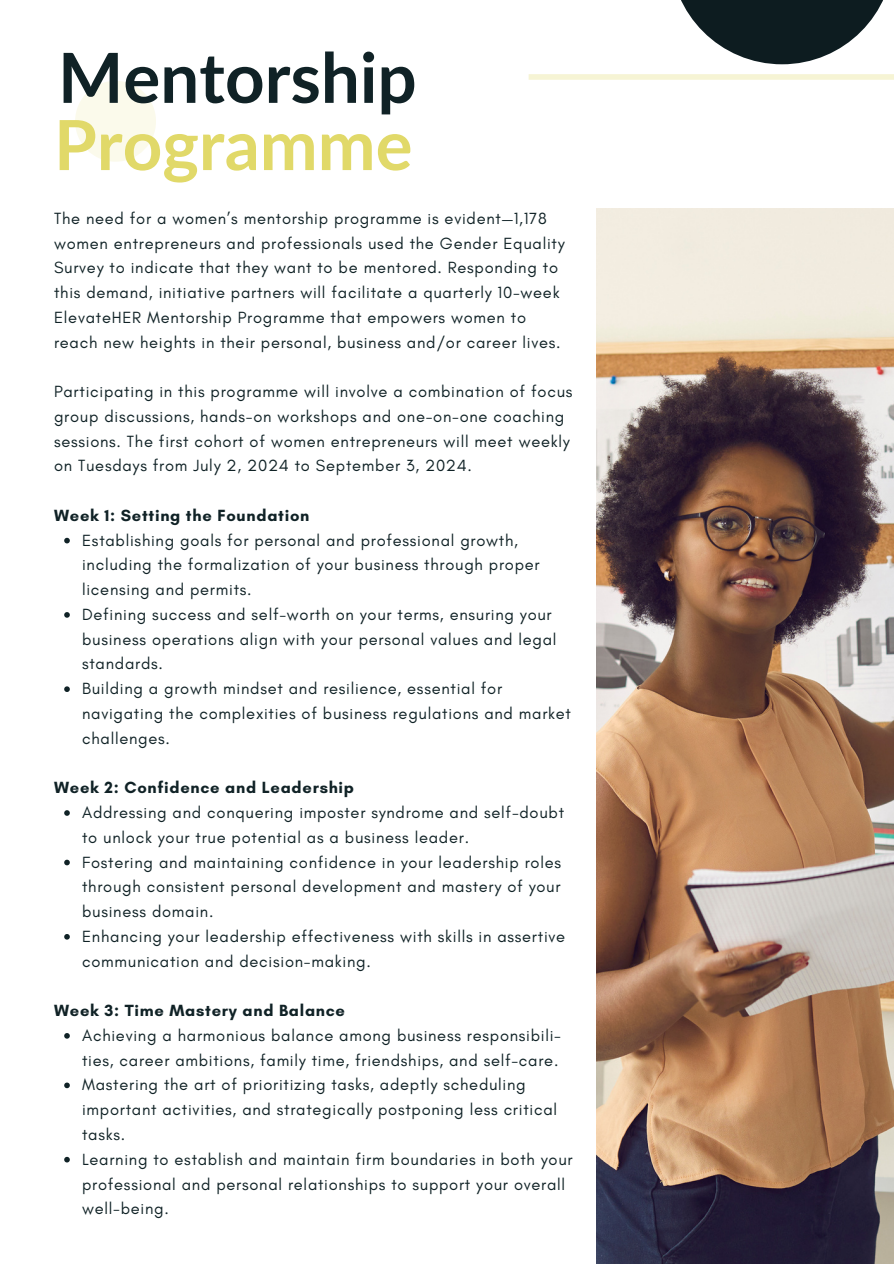
<style>
.page{position:relative;width:894px;height:1264px;background:#fff}
.page>*{position:absolute;margin:0;border:0;box-sizing:border-box;transform-origin:0 0}
.t1{font:700 69.15px "Lato";color:#102226}
.t2{font:700 69.15px "Lato";color:#e1d969}
.t3{font:16.5px/24.8px "Glacial Indifference";letter-spacing:.045em;color:#102226}
.t4{font:700 16.5px "Glacial Indifference";letter-spacing:.045em;color:#102226}
</style>
<div class="page">
<div style="left:75px;top:81px;width:81px;height:81px;background:#fbfaeb;border-radius:50%"></div>
<svg style="left:681px;top:0;width:202px;height:64px;fill:#0d1c20"></svg>
<div style="left:528px;top:74px;width:365px;height:6px;background:#f6f4d4"></div>
<svg style="left:64px;top:538px;width:6px;height:5px"></svg>
<svg style="left:64px;top:612px;width:6px;height:5px"></svg>
<svg style="left:64px;top:686px;width:6px;height:6px"></svg>
<svg style="left:64px;top:810px;width:6px;height:5px"></svg>
<svg style="left:64px;top:859px;width:6px;height:6px"></svg>
<svg style="left:64px;top:934px;width:6px;height:5px"></svg>
<svg style="left:64px;top:1033px;width:6px;height:5px"></svg>
<svg style="left:64px;top:1082px;width:6px;height:6px"></svg>
<svg style="left:64px;top:1156px;width:6px;height:6px"></svg>
<img style="left:596px;top:208px;width:297px;height:1055px">
<h1 class="t1" style="left:58px;top:27px;width:360px">Mentorship</h1>
<h1 class="t2" style="left:54px;top:94px;width:360px">Programme</h1>
<p class="t3" style="left:54px;top:206px;width:512px">The need for a women’s mentorship programme is evident—1,178 women entrepreneurs and professionals used the Gender Equality Survey to indicate that they want to be mentored. Responding to this demand, initiative partners will facilitate a quarterly 10-week ElevateHER Mentorship Programme that empowers women to reach new heights in their personal, business and/or career lives.</p>
<p class="t3" style="left:54px;top:379px;width:519px">Participating in this programme will involve a combination of focus group discussions, hands-on workshops and one-on-one coaching sessions. The first cohort of women entrepreneurs will meet weekly on Tuesdays from July 2, 2024 to September 3, 2024.</p>
<p class="t4" style="left:54px;top:505px;width:257px">Week 1: Setting the Foundation</p>
<p class="t3" style="left:82px;top:528px;width:490px">Establishing goals for personal and professional growth, including the formalization of your business through proper licensing and permits.<br>Defining success and self-worth on your terms, ensuring your business operations align with your personal values and legal standards.<br>Building a growth mindset and resilience, essential for navigating the complexities of business regulations and market challenges.</p>
<p class="t4" style="left:54px;top:777px;width:301px">Week 2: Confidence and Leadership</p>
<p class="t3" style="left:82px;top:800px;width:484px">Addressing and conquering imposter syndrome and self-doubt to unlock your true potential as a business leader.<br>Fostering and maintaining confidence in your leadership roles through consistent personal development and mastery of your business domain.<br>Enhancing your leadership effectiveness with skills in assertive communication and decision-making.</p>
<p class="t4" style="left:54px;top:1000px;width:292px">Week 3: Time Mastery and Balance</p>
<p class="t3" style="left:82px;top:1023px;width:492px">Achieving a harmonious balance among business responsibili&shy;ties, career ambitions, family time, friendships, and self-care.<br>Mastering the art of prioritizing tasks, adeptly scheduling important activities, and strategically postponing less critical tasks.<br>Learning to establish and maintain firm boundaries in both your professional and personal relationships to support your overall well-being.</p>
</div>
